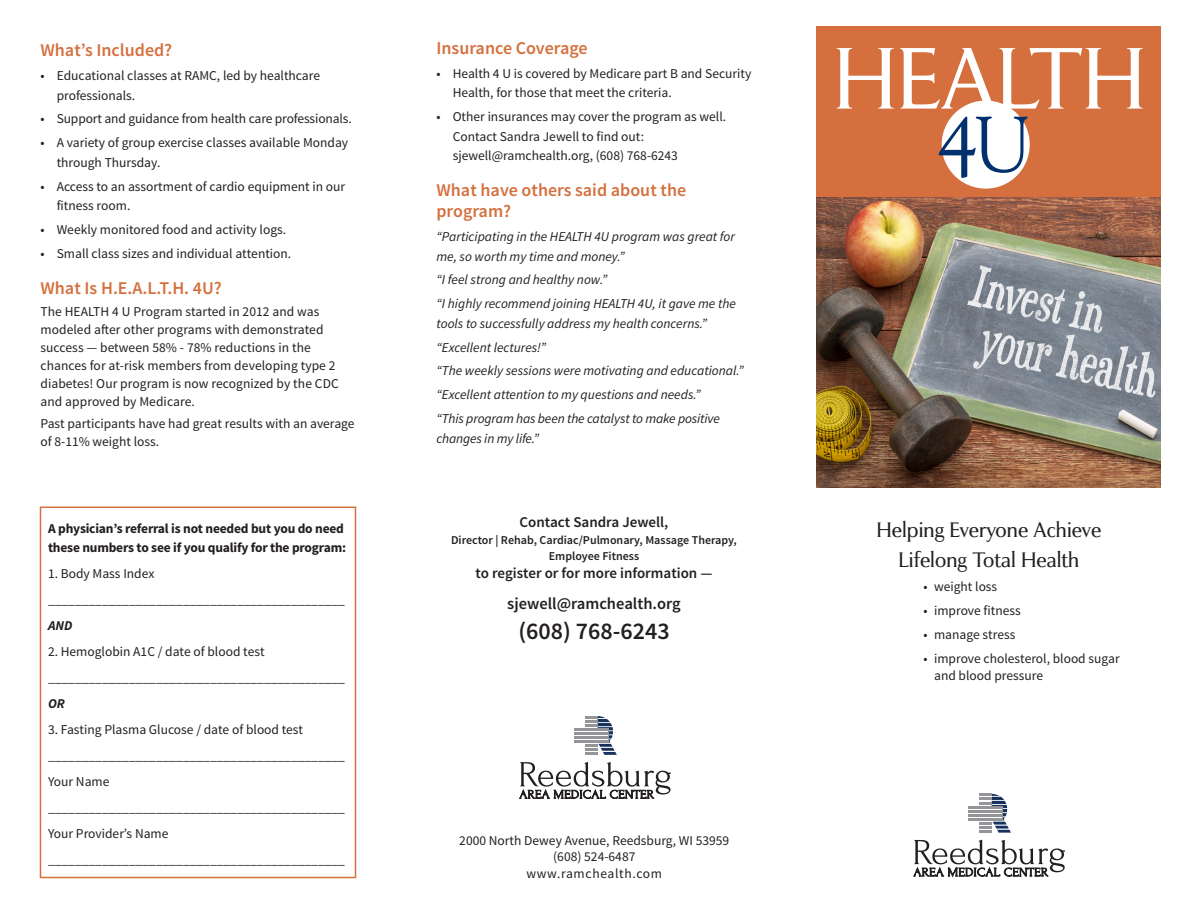
<style>
.page{position:relative;width:1188px;height:918px;background:#fff}
.page>*{position:absolute;margin:0;border:0;box-sizing:border-box;transform-origin:0 0}
.t1{font:300 81px "Pompei Pro";color:#fff}
.t2{font:600 24px "Source Sans Pro";color:#231f20}
.t3{font:300 19.5px/30px "Pompei Pro";color:#231f20;text-align:center}
.t4{font:600 18px/21px "Source Sans Pro";color:#d5703e}
.t5{font:600 16.5px "Source Sans Pro";color:#231f20}
.t6{font:600 15px "Source Sans Pro";color:#231f20}
.t7{font:13.5px/19.5px "Source Sans Pro";color:#231f20}
.t8{font:italic 13.5px/19.5px "Source Sans Pro";color:#231f20}
.t9{font:700 13.5px/19.5px "Source Sans Pro";letter-spacing:-.015em;color:#231f20}
.t10{font:13.5px "Source Sans Pro";letter-spacing:.05em;color:#231f20}
.t11{font:italic 700 13.5px "Source Sans Pro";color:#231f20}
.t12{font:600 12px/16.5px "Source Sans Pro";color:#231f20;text-align:center}
</style>
<div class="page">
<img style="left:816px;top:197px;width:345px;height:291px">
<div style="left:816px;top:26px;width:345px;height:171px;background:#d5703e"></div>
<svg style="left:968px;top:794px;width:43px;height:39px"></svg>
<svg style="left:914px;top:840px;width:151px;height:37px"></svg>
<div style="left:942px;top:101px;width:88px;height:88px;background:#fff;border-radius:50%"></div>
<svg style="left:939px;top:116px;width:89px;height:62px"></svg>
<svg style="left:574px;top:716px;width:43px;height:39px"></svg>
<svg style="left:519px;top:762px;width:152px;height:37px"></svg>
<div style="left:40px;top:507px;width:316px;height:371px;border:2px solid #d5703e"></div>
<p class="t4" style="left:40px;top:40px;width:133px">What’s Included?</p>
<p class="t7" style="left:57px;top:66px;width:265px;text-indent:-16px">• Educational classes at RAMC, led by healthcare professionals.</p>
<p class="t7" style="left:40px;top:109px;width:313px">• Support and guidance from health care professionals.</p>
<p class="t7" style="left:57px;top:133px;width:293px;text-indent:-16px">• A variety of group exercise classes available Monday through Thursday.</p>
<p class="t7" style="left:57px;top:177px;width:290px;text-indent:-16px">• Access to an assortment of cardio equipment in our fitness room.</p>
<p class="t7" style="left:40px;top:220px;width:247px">• Weekly monitored food and activity logs.</p>
<p class="t7" style="left:40px;top:244px;width:252px">• Small class sizes and individual attention.</p>
<p class="t4" style="left:40px;top:278px;width:183px">What Is H.E.A.L.T.H. 4U?</p>
<p class="t7" style="left:40px;top:303px;width:300px;line-height:18px">The HEALTH 4 U Program started in 2012 and was modeled after other programs with demonstrated success — between 58% - 78% reductions in the chances for at-risk members from developing type 2 diabetes! Our program is now recognized by the CDC and approved by Medicare.</p>
<p class="t7" style="left:40px;top:415px;width:316px;line-height:18px">Past participants have had great results with an average of 8-11% weight loss.</p>
<p class="t9" style="left:48px;top:519px;width:300px">A physician’s referral is not needed but you do need these numbers to see if you qualify for the program:</p>
<p class="t7" style="left:48px;top:564px;width:108px">1. Body Mass Index</p>
<p class="t7" style="left:48px;top:590px;width:298px">____________________________________________</p>
<p class="t11" style="left:48px;top:617px;width:26px">AND</p>
<p class="t7" style="left:48px;top:642px;width:218px">2. Hemoglobin A1C / date of blood test</p>
<p class="t7" style="left:48px;top:668px;width:298px">____________________________________________</p>
<p class="t11" style="left:48px;top:695px;width:18px">OR</p>
<p class="t7" style="left:48px;top:720px;width:257px">3. Fasting Plasma Glucose / date of blood test</p>
<p class="t7" style="left:48px;top:746px;width:298px">____________________________________________</p>
<p class="t7" style="left:48px;top:772px;width:63px">Your Name</p>
<p class="t7" style="left:48px;top:798px;width:298px">____________________________________________</p>
<p class="t7" style="left:48px;top:824px;width:122px">Your Provider’s Name</p>
<p class="t7" style="left:48px;top:850px;width:298px">____________________________________________</p>
<p class="t4" style="left:436px;top:38px;width:153px">Insurance Coverage</p>
<p class="t7" style="left:453px;top:64px;width:300px;text-indent:-16px">• Health 4 U is covered by Medicare part B and Security<br>Health, for those that meet the criteria.</p>
<p class="t7" style="left:453px;top:107px;width:275px;text-indent:-16px">• Other insurances may cover the program as well.<br>Contact Sandra Jewell to find out: sjewell@ramchealth.org, (608) 768-6243</p>
<p class="t4" style="left:436px;top:180px;width:251px">What have others said about the program?</p>
<p class="t8" style="left:436px;top:227px;width:300px">“Participating in the HEALTH 4U program was great for me, so worth my time and money.”</p>
<p class="t8" style="left:436px;top:270px;width:172px">“I feel strong and healthy now.”</p>
<p class="t8" style="left:436px;top:294px;width:301px">“I highly recommend joining HEALTH 4U, it gave me the tools to successfully address my health concerns.”</p>
<p class="t8" style="left:436px;top:337px;width:111px">“Excellent lectures!”</p>
<p class="t8" style="left:436px;top:361px;width:309px">“The weekly sessions were motivating and educational.”</p>
<p class="t8" style="left:436px;top:385px;width:266px">“Excellent attention to my questions and needs.”</p>
<p class="t8" style="left:436px;top:409px;width:285px">“This program has been the catalyst to make positive changes in my life.”</p>
<p class="t6" style="left:520px;top:513px;width:150px">Contact Sandra Jewell,</p>
<p class="t12" style="left:451px;top:532px;width:287px">Director | Rehab, Cardiac/Pulmonary, Massage Therapy,<br>Employee Fitness</p>
<p class="t6" style="left:476px;top:564px;width:238px">to register or for more information —</p>
<p class="t5" style="left:507px;top:593px;width:175px">sjewell@ramchealth.org</p>
<p class="t2" style="left:518px;top:616px;width:153px">(608) 768-6243</p>
<p class="t7" style="left:459px;top:831px;width:272px">2000 North Dewey Avenue, Reedsburg, WI 53959</p>
<p class="t7" style="left:553px;top:847px;width:84px">(608) 524-6487</p>
<p class="t10" style="left:526px;top:865px;width:137px">www.ramchealth.com</p>
<p class="t1" style="left:833px;top:25px;width:314px">HEALTH</p>
<p class="t3" style="left:877px;top:514px;width:226px">Helping Everyone Achieve<br>Lifelong Total Health</p>
<p class="t7" style="left:923px;top:577px;width:75px">• weight loss</p>
<p class="t7" style="left:923px;top:601px;width:99px">• improve fitness</p>
<p class="t7" style="left:923px;top:625px;width:94px">• manage stress</p>
<p class="t7" style="left:934px;top:651px;width:187px;line-height:16.5px;text-indent:-11px">• improve cholesterol, blood sugar and blood pressure</p>
</div>
